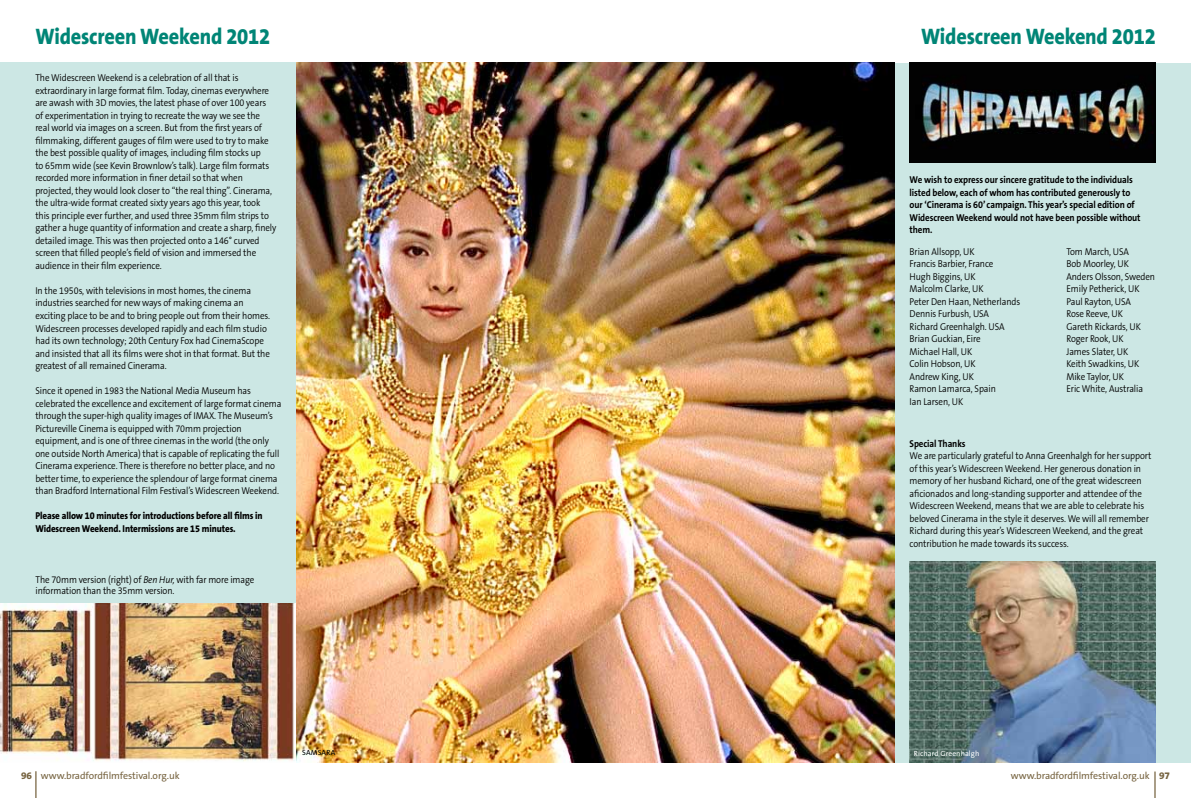
<style>
.page{position:relative;width:1191px;height:798px;background:#fff}
.page>*{position:absolute;margin:0;border:0;box-sizing:border-box;transform-origin:0 0}
.t1{font:800 22.5px "The Sans B8";letter-spacing:-.01em;color:#008576;scale:.9 1}
.t2{font:300 10px/12.5px "The Sans B4";letter-spacing:-.01em;color:#000;scale:.9 1}
.t3{font:700 10px/12.5px "The Sans B7";letter-spacing:-.01em;color:#000;scale:.9 1}
.t4{font:800 10px/12.5px "The Sans B8";letter-spacing:-.01em;color:#000;scale:.9 1}
.t5{font:10px "The Sans B5 Plain";letter-spacing:-.01em;color:#776441}
.t6{font:7.5px "The Sans B5 Plain";letter-spacing:.01em;color:#fff}
.t7{font:7.5px "The Sans B5 Plain";letter-spacing:.02em;color:#000}
.s1{font-style:italic}
.s2{font-family:"The Sans B7";font-weight:700}
.s3{font-family:"The Sans B8";font-weight:800}
</style>
<div class="page">
<hr style="left:35px;top:771px;width:2px;height:26px;background:#776441">
<svg style="left:1154px;top:771px;width:1px;height:26px"></svg>
<div style="left:894px;top:63px;width:297px;height:699px;background:#cce7e4"></div>
<div style="left:0;top:63px;width:595px;height:698px;background:#cce7e4"></div>
<img style="left:909px;top:63px;width:246px;height:100px">
<img style="left:909px;top:561px;width:246px;height:201px">
<img style="left:0;top:603px;width:296px;height:158px">
<img style="left:296px;top:63px;width:598px;height:699px">
<p class="t1" style="left:35px;top:25px;width:262px">Widescreen Weekend 2012</p>
<p class="t1" style="left:921px;top:25px;width:262px">Widescreen Weekend 2012</p>
<p class="t2" style="left:35px;top:72px;width:269px">The Widescreen Weekend is a celebration of all that is extraordinary in large format film. Today, cinemas everywhere are awash with 3D movies, the latest phase of over 100 years of experimentation in trying to recreate the way we see the real world via images on a screen. But from the first years of filmmaking, different gauges of film were used to try to make the best possible quality of images, including film stocks up<br>to 65mm wide (see Kevin Brownlow’s talk). Large film formats recorded more information in finer detail so that when projected, they would look closer to “the real thing”. Cinerama, the ultra-wide format created sixty years ago this year, took this principle ever further, and used three 35mm film strips to gather a huge quantity of information and create a sharp, finely detailed image. This was then projected onto a 146° curved screen that filled people’s field of vision and immersed the audience in their film experience.</p>
<p class="t2" style="left:35px;top:285px;width:262px">In the 1950s, with televisions in most homes, the cinema industries searched for new ways of making cinema an exciting place to be and to bring people out from their homes.<br>Widescreen processes developed rapidly and each film studio had its own technology; 20th Century Fox had CinemaScope and insisted that all its films were shot in that format. But the greatest of all remained Cinerama.</p>
<p class="t2" style="left:35px;top:385px;width:275px">Since it opened in 1983 the National Media Museum has celebrated the excellence and excitement of large format cinema through the super-high quality images of IMAX. The Museum’s Pictureville Cinema is equipped with 70mm projection equipment, and is one of three cinemas in the world (the only one outside North America) that is capable of replicating the full Cinerama experience. There is therefore no better place, and no better time, to experience the splendour of large format cinema than Bradford International Film Festival’s Widescreen Weekend.</p>
<p class="t4" style="left:35px;top:510px;width:254px">Please allow 10 minutes for introductions before all films in<br>Widescreen Weekend. Intermissions are 15 minutes.</p>
<p class="t2" style="left:35px;top:574px;width:245px;line-height:11.2px">The 70mm version (right) of <span class="s1">Ben Hur,</span> with far more image information than the 35mm version.</p>
<p class="t3" style="left:909px;top:174px;width:258px">We wish to express our sincere gratitude to the individuals listed below, each of whom has contributed generously to our ‘Cinerama is 60’ campaign. This year’s special edition of Widescreen Weekend would not have been possible without them.</p>
<p class="t2" style="left:909px;top:245px;width:124px">Brian Allsopp, UK<br>Francis Barbier, France<br>Hugh Biggins, UK<br>Malcolm Clarke, UK<br>Peter Den Haan, Netherlands<br>Dennis Furbush, USA<br>Richard Greenhalgh. USA<br>Brian Guckian, Eire<br>Michael Hall, UK<br>Colin Hobson, UK<br>Andrew King, UK<br>Ramon Lamarca, Spain<br>Ian Larsen, UK</p>
<p class="t2" style="left:1066px;top:245px;width:100px">Tom March, USA<br>Bob Moorley, UK<br>Anders Olsson, Sweden<br>Emily Petherick, UK<br>Paul Rayton, USA<br>Rose Reeve, UK<br>Gareth Rickards, UK<br>Roger Rook, UK<br>James Slater, UK<br>Keith Swadkins, UK<br>Mike Taylor, UK<br>Eric White, Australia</p>
<p class="t2" style="left:909px;top:437px;width:270px"><span class="s2">Special Thanks<br></span>We are particularly grateful to Anna Greenhalgh for her support of this year’s Widescreen Weekend. Her generous donation in memory of her husband Richard, one of the great widescreen aficionados and long-standing supporter and attendee of the Widescreen Weekend, means that we are able to celebrate his beloved Cinerama in the style it deserves. We will all remember Richard during this year’s Widescreen Weekend, and the great contribution he made towards its success.</p>
<p class="t7" style="left:302px;top:748px;width:35px">SAMSARA</p>
<p class="t6" style="left:914px;top:749px;width:67px">Richard Greenhalgh</p>
<p class="t5" style="left:21px;top:769px;width:160px"><span class="s3">96</span> www.bradfordfilmfestival.org.uk</p>
<p class="t5" style="left:1011px;top:769px;width:160px">www.bradfordfilmfestival.org.uk <span class="s3">97</span></p>
</div>
